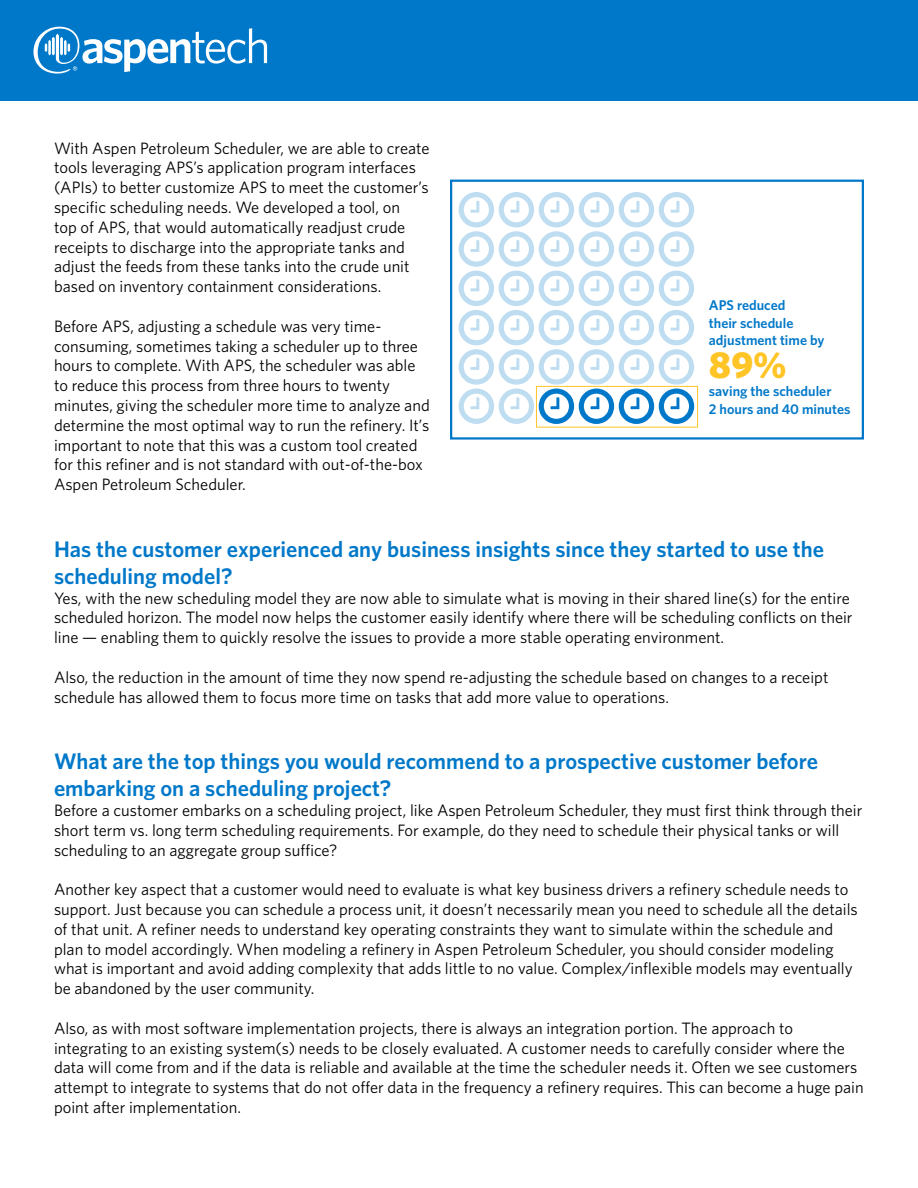
<style>
.page{position:relative;width:918px;height:1188px;background:#fff}
.page>*{position:absolute;margin:0;border:0;box-sizing:border-box;transform-origin:0 0}
.t1{font:900 37.65px "Whitney";color:#ffc425}
.t2{font:600 22.5px/27px "Whitney";color:#0078c9}
.t3{font:16.5px/19.8px "Whitney";color:#000}
.t4{font:600 14.1px/17.7px "Whitney";color:#0078c9}
</style>
<div class="page">
<div style="left:0;top:0;width:918px;height:100px;background:#0078c9"></div>
<svg style="left:33px;top:27px;width:234px;height:47px"></svg>
<svg style="left:459px;top:192px;width:235px;height:232px"></svg>
<div style="left:450px;top:180px;width:414px;height:260px;border:2px solid #0078c9"></div>
<p class="t3" style="left:54px;top:138px;width:377px">With Aspen Petroleum Scheduler, we are able to create tools leveraging APS’s application program interfaces (APIs) to better customize APS to meet the customer’s specific scheduling needs. We developed a tool, on<br>top of APS, that would automatically readjust crude receipts to discharge into the appropriate tanks and adjust the feeds from these tanks into the crude unit based on inventory containment considerations.</p>
<p class="t3" style="left:54px;top:316px;width:377px">Before APS, adjusting a schedule was very time&shy;consuming, sometimes taking a scheduler up to three hours to complete. With APS, the scheduler was able to reduce this process from three hours to twenty minutes, giving the scheduler more time to analyze and determine the most optimal way to run the refinery. It’s important to note that this was a custom tool created for this refiner and is not standard with out-of-the-box Aspen Petroleum Scheduler.</p>
<p class="t4" style="left:709px;top:296px;width:117px">APS reduced<br>their schedule adjustment time by</p>
<h1 class="t1" style="left:709px;top:340px;width:79px">89%</h1>
<p class="t4" style="left:709px;top:382px;width:143px">saving the scheduler<br>2 hours and 40 minutes</p>
<h2 class="t2" style="left:54px;top:535px;width:772px">Has the customer experienced any business insights since they started to use the scheduling model?</h2>
<p class="t3" style="left:54px;top:588px;width:800px">Yes, with the new scheduling model they are now able to simulate what is moving in their shared line(s) for the entire scheduled horizon. The model now helps the customer easily identify where there will be scheduling conflicts on their line — enabling them to quickly resolve the issues to provide a more stable operating environment.</p>
<p class="t3" style="left:54px;top:667px;width:776px">Also, the reduction in the amount of time they now spend re-adjusting the schedule based on changes to a receipt schedule has allowed them to focus more time on tasks that add more value to operations.</p>
<h2 class="t2" style="left:54px;top:747px;width:766px">What are the top things you would recommend to a prospective customer before embarking on a scheduling project?</h2>
<p class="t3" style="left:54px;top:800px;width:810px">Before a customer embarks on a scheduling project, like Aspen Petroleum Scheduler, they must first think through their short term vs. long term scheduling requirements. For example, do they need to schedule their physical tanks or will scheduling to an aggregate group suffice?</p>
<p class="t3" style="left:54px;top:879px;width:805px">Another key aspect that a customer would need to evaluate is what key business drivers a refinery schedule needs to support. Just because you can schedule a process unit, it doesn’t necessarily mean you need to schedule all the details of that unit. A refiner needs to understand key operating constraints they want to simulate within the schedule and plan to model accordingly. When modeling a refinery in Aspen Petroleum Scheduler, you should consider modeling what is important and avoid adding complexity that adds little to no value. Complex/inflexible models may eventually be abandoned by the user community.</p>
<p class="t3" style="left:54px;top:1018px;width:811px">Also, as with most software implementation projects, there is always an integration portion. The approach to integrating to an existing system(s) needs to be closely evaluated. A customer needs to carefully consider where the data will come from and if the data is reliable and available at the time the scheduler needs it. Often we see customers attempt to integrate to systems that do not offer data in the frequency a refinery requires. This can become a huge pain point after implementation.</p>
</div>
